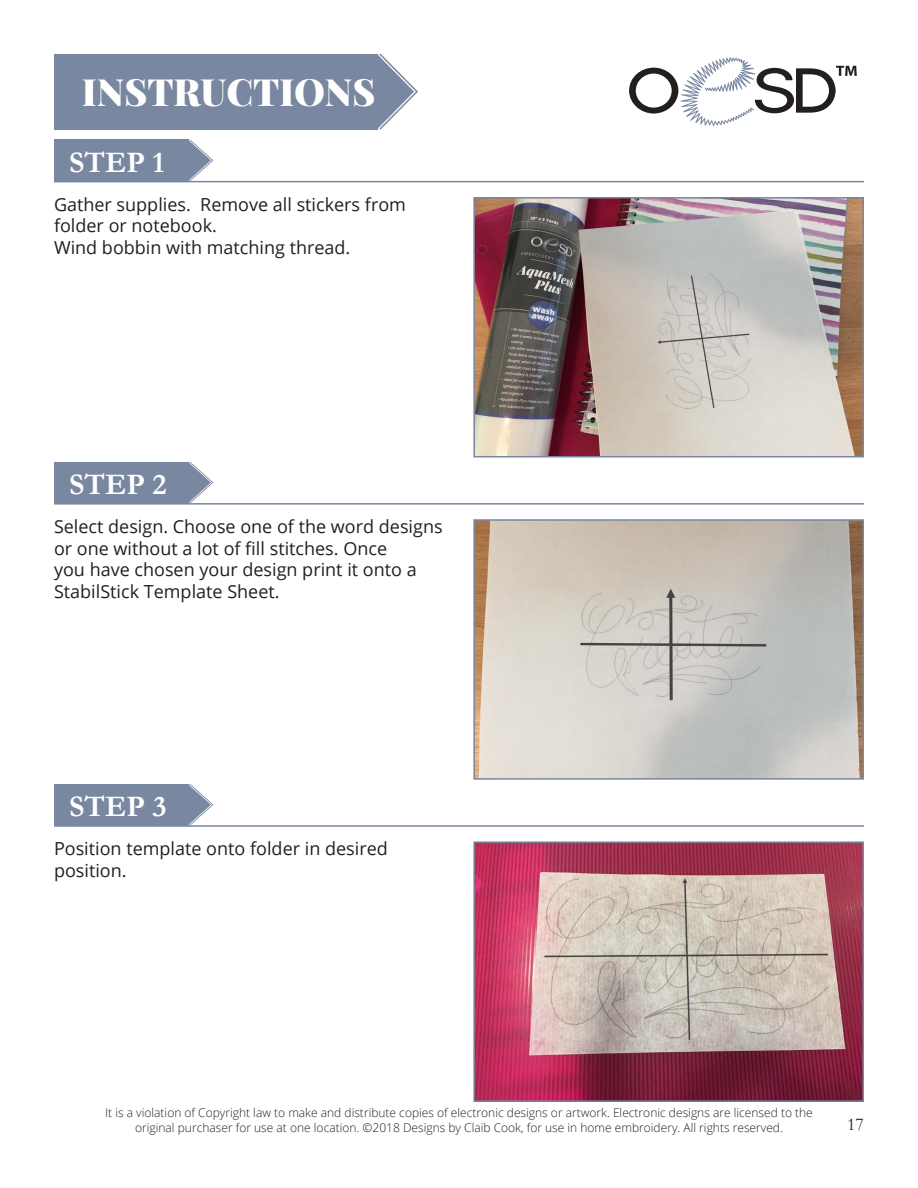
<style>
.page{position:relative;width:918px;height:1188px;background:#fff}
.page>*{position:absolute;margin:0;border:0;box-sizing:border-box;transform-origin:0 0}
.t1{font:900 37.5px "Playfair Display";color:#fff}
.t2{font:700 30px "Garamond";color:#fff}
.t3{font:18px/21.6px "Open Sans";color:#231f20}
.t4{font:18px "Garamond";color:#231f20}
.t5{font:300 12px/14.4px "Open Sans";color:#231f20;text-align:center}
</style>
<div class="page">
<svg style="left:629px;top:57px;width:228px;height:69px"></svg>
<div style="left:54px;top:54px;width:323px;height:75px;background:#7987a1"></div>
<svg style="left:377px;top:54px;width:41px;height:75px"></svg>
<div style="left:54px;top:784px;width:134px;height:41px;background:#7987a1"></div>
<svg style="left:188px;top:784px;width:25px;height:41px"></svg>
<img style="left:476px;top:844px;width:385px;height:255px">
<div style="left:473px;top:841px;width:391px;height:261px;border:2px solid #7987a1"></div>
<hr style="left:54px;top:825px;width:810px;height:2px;background:#7987a1">
<div style="left:54px;top:462px;width:134px;height:41px;background:#7987a1"></div>
<svg style="left:188px;top:462px;width:25px;height:41px"></svg>
<img style="left:476px;top:522px;width:385px;height:255px">
<div style="left:473px;top:519px;width:391px;height:261px;border:2px solid #7987a1"></div>
<hr style="left:54px;top:503px;width:810px;height:2px;background:#7987a1">
<div style="left:54px;top:140px;width:134px;height:41px;background:#7987a1"></div>
<svg style="left:188px;top:140px;width:25px;height:41px"></svg>
<img style="left:476px;top:200px;width:385px;height:254px">
<div style="left:473px;top:197px;width:391px;height:260px;border:2px solid #7987a1"></div>
<hr style="left:54px;top:181px;width:810px;height:1px;background:#7987a1">
<h1 class="t1" style="left:82px;top:68px;width:295px">INSTRUCTIONS</h1>
<p class="t2" style="left:69px;top:142px;width:97px">STEP 1</p>
<p class="t3" style="left:54px;top:193px;width:353px">Gather supplies. Remove all stickers from folder or notebook.</p>
<p class="t3" style="left:54px;top:236px;width:298px">Wind bobbin with matching thread.</p>
<p class="t2" style="left:69px;top:464px;width:99px">STEP 2</p>
<p class="t3" style="left:54px;top:515px;width:390px">Select design. Choose one of the word designs or one without a lot of fill stitches. Once<br>you have chosen your design print it onto a StabilStick Template Sheet.</p>
<p class="t2" style="left:69px;top:786px;width:99px">STEP 3</p>
<p class="t3" style="left:54px;top:837px;width:335px">Position template onto folder in desired position.</p>
<p class="t5" style="left:105px;top:1105px;width:709px">It is a violation of Copyright law to make and distribute copies of electronic designs or artwork. Electronic designs are licensed to the original purchaser for use at one location. ©2018 Designs by Claib Cook, for use in home embroidery. All rights reserved.</p>
<p class="t4" style="left:847px;top:1112px;width:18px">17</p>
</div>
